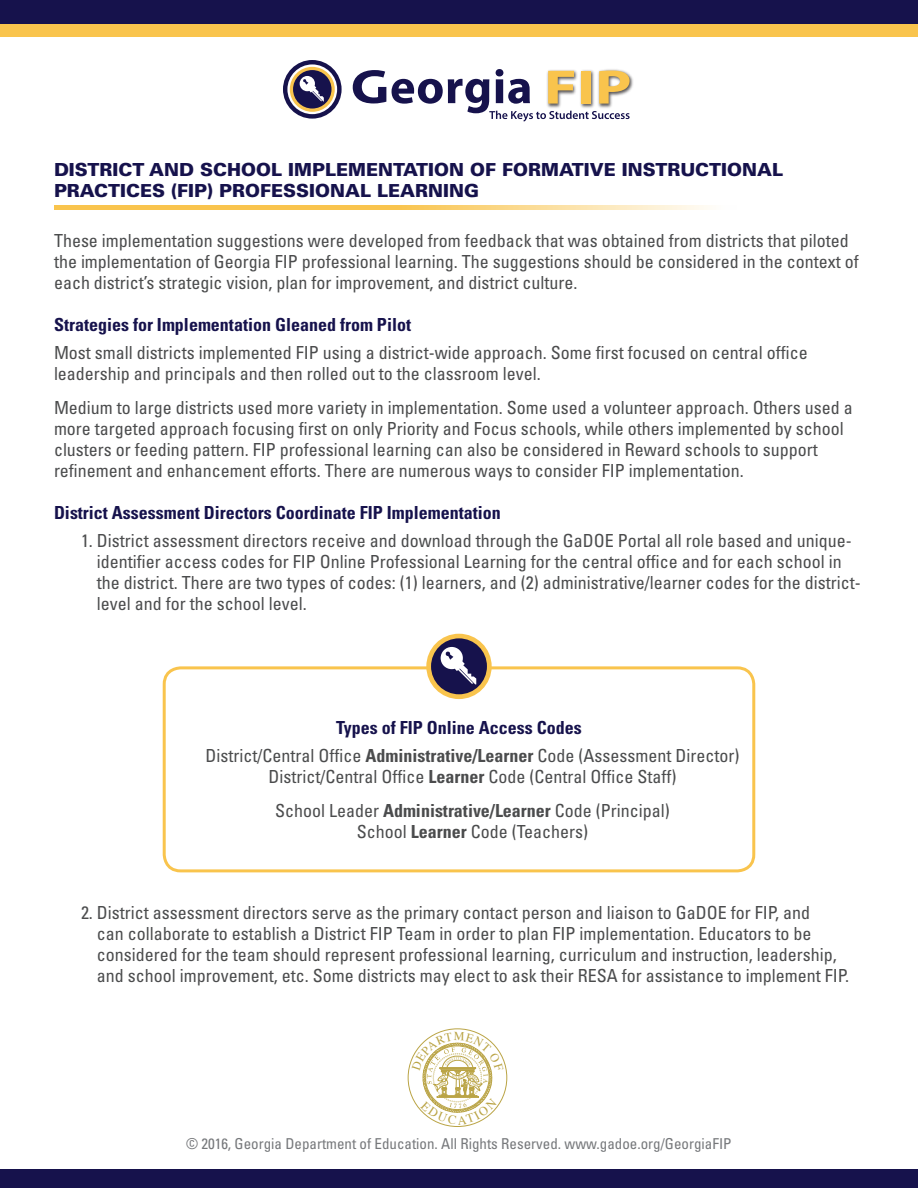
<style>
.page{position:relative;width:918px;height:1188px;background:#fff}
.page>*{position:absolute;margin:0;border:0;box-sizing:border-box;transform-origin:0 0}
.t1{font:condensed 18px/21px "Univers";color:#4b4c4d}
.t2{font:700 condensed 18px "Univers";color:#16124c}
.t3{font:900 18px/21px "Univers";color:#16124c}
.t4{font:condensed 15px "Univers";color:#76787b}
.s1{font-weight:700}
</style>
<div class="page">
<svg style="left:353px;top:70px;width:33px;height:33px"></svg>
<img style="left:630px;top:75px;width:3px;height:15px">
<svg style="left:283px;top:60px;width:59px;height:59px"></svg>
<svg style="left:392px;top:69px;width:238px;height:53px"></svg>
<svg style="left:54px;top:206px;width:654px;height:4px;background:#fad174"></svg>
<div style="left:0;top:1169px;width:918px;height:19px;background:#16124c"></div>
<div style="left:0;top:0;width:918px;height:37px;background:#f9c44d"></div>
<div style="left:0;top:0;width:918px;height:24px;background:#16124c"></div>
<div style="left:163px;top:666px;width:592px;height:206px;border:3px solid #f9c44d;border-radius:17px"></div>
<svg style="left:426px;top:634px;width:66px;height:65px"></svg>
<div style="left:431px;top:638px;width:56px;height:56px;background:#16124c;border-radius:50%"></div>
<svg style="left:441px;top:647px;width:35px;height:37px"></svg>
<svg style="left:412px;top:1032px;width:91px;height:93px"></svg>
<p class="t3" style="left:54px;top:159px;width:731px">DISTRICT AND SCHOOL IMPLEMENTATION OF FORMATIVE INSTRUCTIONAL<br>PRACTICES (FIP) PROFESSIONAL LEARNING</p>
<p class="t1" style="left:54px;top:230px;width:806px">These implementation suggestions were developed from feedback that was obtained from districts that piloted the implementation of Georgia FIP professional learning. The suggestions should be considered in the context of each district’s strategic vision, plan for improvement, and district culture.</p>
<p class="t2" style="left:54px;top:314px;width:359px">Strategies for Implementation Gleaned from Pilot</p>
<p class="t1" style="left:54px;top:342px;width:755px">Most small districts implemented FIP using a district-wide approach. Some first focused on central office leadership and principals and then rolled out to the classroom level.</p>
<p class="t1" style="left:54px;top:397px;width:800px">Medium to large districts used more variety in implementation. Some used a volunteer approach. Others used a more targeted approach focusing first on only Priority and Focus schools, while others implemented by school clusters or feeding pattern. FIP professional learning can also be considered in Reward schools to support refinement and enhancement efforts. There are numerous ways to consider FIP implementation.</p>
<p class="t2" style="left:54px;top:502px;width:448px">District Assessment Directors Coordinate FIP Implementation</p>
<p class="t1" style="left:97px;top:530px;width:765px;text-indent:-16px">1. District assessment directors receive and download through the GaDOE Portal all role based and unique&shy;identifier access codes for FIP Online Professional Learning for the central office and for each school in the district. There are two types of codes: (1) learners, and (2) administrative/learner codes for the district&shy;level and for the school level.</p>
<p class="t2" style="left:336px;top:716px;width:247px">Types of FIP Online Access Codes</p>
<p class="t1" style="left:206px;top:744px;width:535px">District/Central Office <span class="s1">Administrative/Learner</span> Code (Assessment Director)</p>
<p class="t1" style="left:269px;top:765px;width:409px">District/Central Office <span class="s1">Learner</span> Code (Central Office Staff)</p>
<p class="t1" style="left:275px;top:800px;width:396px">School Leader <span class="s1">Administrative/Learner</span> Code (Principal)</p>
<p class="t1" style="left:357px;top:821px;width:233px">School <span class="s1">Learner</span> Code (Teachers)</p>
<p class="t1" style="left:97px;top:902px;width:754px;text-indent:-16px">2. District assessment directors serve as the primary contact person and liaison to GaDOE for FIP, and<br>can collaborate to establish a District FIP Team in order to plan FIP implementation. Educators to be considered for the team should represent professional learning, curriculum and instruction, leadership, and school improvement, etc. Some districts may elect to ask their RESA for assistance to implement FIP.</p>
<p class="t4" style="left:186px;top:1134px;width:547px">© 2016, Georgia Department of Education. All Rights Reserved. www.gadoe.org/GeorgiaFIP</p>
</div>
